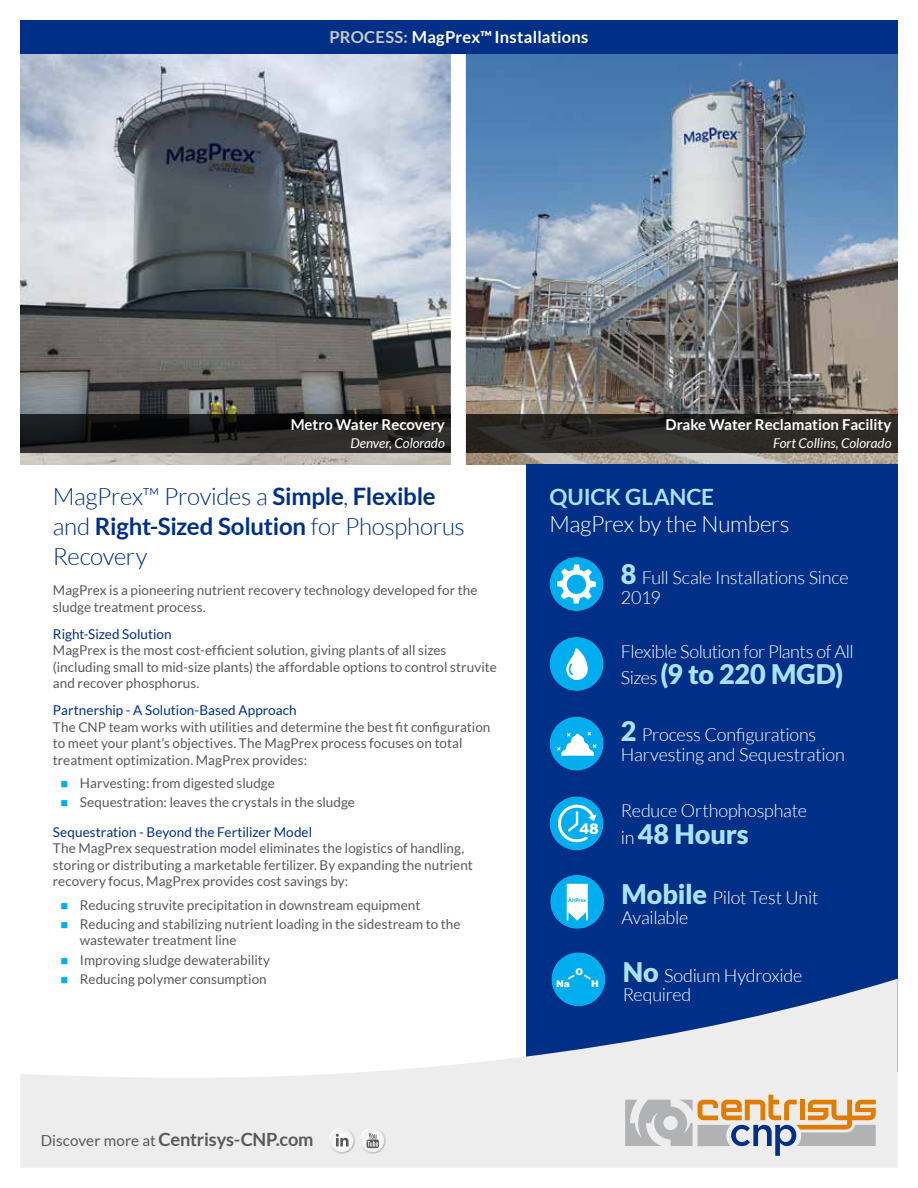
<style>
.page{position:relative;width:918px;height:1188px;background:#fff}
.page>*{position:absolute;margin:0;border:0;box-sizing:border-box;transform-origin:0 0}
.t1{font:900 27px "Lato";letter-spacing:-.005em;color:#abe1fa}
.t2{font:300 24px/30px "Lato";letter-spacing:-.015em;color:#002f87}
.t3{font:300 22.5px "Lato";letter-spacing:-.015em;color:#fff}
.t4{font:700 22.5px "Lato";letter-spacing:-.005em;color:#abe1fa}
.t5{font:700 18.15px "Lato";letter-spacing:-.01em;color:#58595b}
.t6{font:300 18px/19.5px "Lato";letter-spacing:-.015em;color:#fff}
.t7{font:700 16.5px "Lato";letter-spacing:.015em;color:#fff}
.t8{font:700 15px "Lato";color:#fff}
.t9{font:900 14.55px "Arial";color:#fff}
.t10{font:13.5px/16.5px "Lato";color:#58595b}
.t11{font:13.5px "Lato";letter-spacing:.005em;color:#002f87}
.t12{font:italic 13.5px "Lato";color:#fff}
.t13{font:900 9.3px "Arial";color:#fff}
.t14{font:900 5.1px "Lato";color:#00aeef}
.s1{color:#c7c8ca}
.s2{font-weight:700}
.s3{color:#00aeef}
.s4{font-weight:900;font-size:27px;color:#abe1fa}
.s5{font-weight:300;font-size:18px;color:#fff}
.s6{font-weight:400;font-size:15.15px}
</style>
<div class="page">
<img style="left:466px;top:54px;width:432px;height:410px">
<img style="left:20px;top:54px;width:431px;height:410px">
<div style="left:20px;top:20px;width:878px;height:34px;background:#002f87"></div>
<div style="left:526px;top:464px;width:372px;height:608px;background:#002f87"></div>
<div style="left:550px;top:557px;width:54px;height:54px;background:#00aeef;border-radius:50%"></div>
<svg style="left:557px;top:565px;width:39px;height:39px"></svg>
<div style="left:550px;top:637px;width:54px;height:54px;background:#00aeef;border-radius:50%"></div>
<svg style="left:566px;top:648px;width:22px;height:32px"></svg>
<div style="left:550px;top:717px;width:54px;height:54px;background:#00aeef;border-radius:50%"></div>
<svg style="left:557px;top:732px;width:39px;height:24px"></svg>
<div style="left:550px;top:796px;width:53px;height:54px;background:#00aeef;border-radius:50%"></div>
<svg style="left:558px;top:804px;width:39px;height:39px"></svg>
<div style="left:550px;top:875px;width:54px;height:54px;background:#00aeef;border-radius:50%"></div>
<svg style="left:567px;top:884px;width:21px;height:37px"></svg>
<div style="left:551px;top:952px;width:54px;height:54px;background:#00aeef;border-radius:50%"></div>
<svg style="left:568px;top:974px;width:23px;height:5px"></svg>
<svg style="left:20px;top:979px;width:878px;height:189px;fill:#ededee"></svg>
<svg style="left:330px;top:1128px;width:24px;height:25px"></svg>
<div style="left:329px;top:1128px;width:26px;height:26px;border:2px solid #fff;border-radius:50%"></div>
<svg style="left:336px;top:1134px;width:13px;height:12px"></svg>
<svg style="left:360px;top:1128px;width:25px;height:25px"></svg>
<div style="left:360px;top:1128px;width:26px;height:26px;border:2px solid #fff;border-radius:50%"></div>
<svg style="left:366px;top:1133px;width:13px;height:15px"></svg>
<svg style="left:625px;top:1095px;width:251px;height:61px;background:#cfc2b5"></svg>
<svg style="left:466px;top:415px;width:432px;height:38px;background:#2b2926"></svg>
<svg style="left:20px;top:415px;width:431px;height:38px;background:#1e1e1d"></svg>
<p class="t7" style="left:329px;top:28px;width:261px"><span class="s1">PROCESS:</span> MagPrex™Installations</p>
<p class="t8" style="left:291px;top:416px;width:156px">Metro Water Recovery</p>
<p class="t12" style="left:350px;top:436px;width:96px">Denver, Colorado</p>
<p class="t8" style="left:666px;top:416px;width:227px">Drake Water Reclamation Facility</p>
<p class="t12" style="left:773px;top:436px;width:120px">Fort Collins, Colorado</p>
<h2 class="t2" style="left:53px;top:482px;width:414px">MagPrex™ Provides a <span class="s2">Simple</span>, <span class="s2">Flexible </span>and <span class="s2">Right-Sized Solution</span> for Phosphorus<br>Recovery</h2>
<p class="t10" style="left:53px;top:582px;width:426px">MagPrex is a pioneering nutrient recovery technology developed for the sludge treatment process.</p>
<p class="t11" style="left:53px;top:626px;width:120px">Right-Sized Solution</p>
<p class="t10" style="left:53px;top:642px;width:445px">MagPrex is the most cost-efficient solution, giving plants of all sizes (including small to mid-size plants) the affordable options to control struvite and recover phosphorus.</p>
<p class="t11" style="left:53px;top:703px;width:245px">Partnership - A Solution-Based Approach</p>
<p class="t10" style="left:53px;top:719px;width:439px">The CNP team works with utilities and determine the best fit configuration to meet your plant’s objectives. The MagPrex process focuses on total treatment optimization. MagPrex provides:</p>
<p class="t10" style="left:60px;top:775px;width:216px"><span class="s3">■</span> Harvesting: from digested sludge</p>
<p class="t10" style="left:60px;top:794px;width:296px"><span class="s3">■</span> Sequestration: leaves the crystals in the sludge</p>
<p class="t11" style="left:53px;top:825px;width:261px">Sequestration - Beyond the Fertilizer Model</p>
<p class="t10" style="left:53px;top:840px;width:421px">The MagPrex sequestration model eliminates the logistics of handling, storing or distributing a marketable fertilizer. By expanding the nutrient recovery focus, MagPrex provides cost savings by:</p>
<p class="t10" style="left:60px;top:896px;width:362px"><span class="s3">■</span> Reducing struvite precipitation in downstream equipment</p>
<p class="t10" style="left:80px;top:916px;width:382px;text-indent:-20px"><span class="s3">■</span> Reducing and stabilizing nutrient loading in the sidestream to the wastewater treatment line</p>
<p class="t10" style="left:60px;top:951px;width:211px"><span class="s3">■</span> Improving sludge dewaterability</p>
<p class="t10" style="left:60px;top:971px;width:208px"><span class="s3">■</span> Reducing polymer consumption</p>
<p class="t13" style="left:556px;top:977px;width:15px">Na</p>
<h3 class="t4" style="left:550px;top:484px;width:166px">QUICK GLANCE</h3>
<h3 class="t3" style="left:550px;top:512px;width:241px">MagPrex by the Numbers</h3>
<h3 class="t6" style="left:621px;top:568px;width:229px"><span class="s4">8</span> Full Scale Installations Since<br>2019</h3>
<h3 class="t6" style="left:621px;top:642px;width:234px">Flexible Solution for Plants of All</h3>
<h1 class="t1" style="left:621px;top:659px;width:224px"><span class="s5">Sizes</span> (9 to 220 MGD)</h1>
<h3 class="t6" style="left:621px;top:725px;width:225px"><span class="s4">2</span> Process Configurations<br>Harvesting and Sequestration</h3>
<h3 class="t6" style="left:621px;top:801px;width:187px">Reduce Orthophosphate</h3>
<h1 class="t1" style="left:621px;top:818px;width:129px"><span class="s5">in</span> 48 Hours</h1>
<p class="t9" style="left:579px;top:818px;width:21px">48</p>
<h3 class="t6" style="left:622px;top:888px;width:198px"><span class="s4">Mobile</span> Pilot Test Unit<br>Available</h3>
<p class="t14" style="left:568px;top:897px;width:20px">AirPrex</p>
<h3 class="t6" style="left:623px;top:966px;width:181px"><span class="s4">No</span> Sodium Hydroxide<br>Required</h3>
<p class="t13" style="left:576px;top:965px;width:9px">O</p>
<p class="t13" style="left:591px;top:977px;width:9px">H</p>
<h3 class="t5" style="left:41px;top:1129px;width:274px"><span class="s6">Discover more at</span> Centrisys-CNP.com</h3>
</div>
